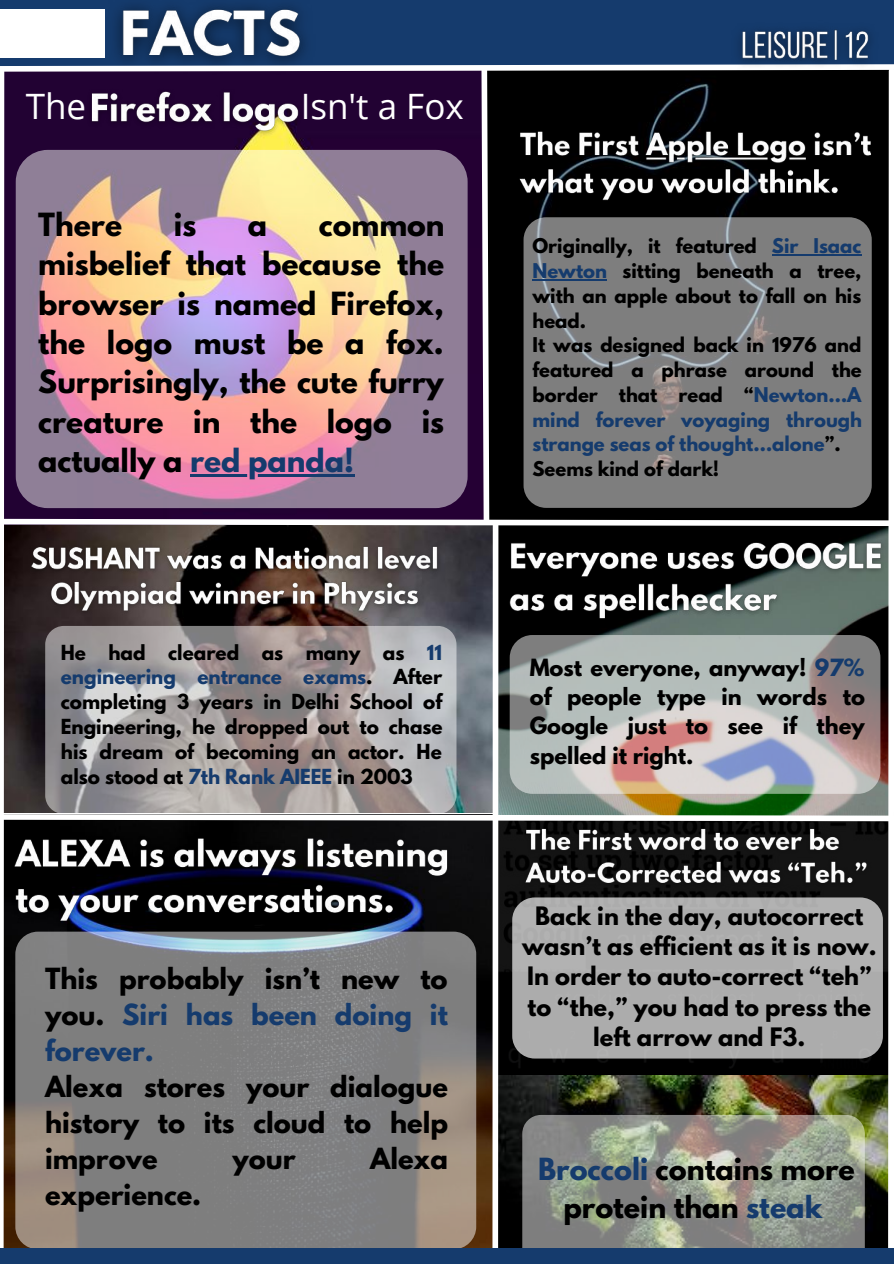
<style>
.page{position:relative;width:894px;height:1264px;background:#fff}
.page>*{position:absolute;margin:0;border:0;box-sizing:border-box;transform-origin:0 0}
.t1{font:34.95px "Open Sans";color:#fff}
.t2{font:700 28.35px/39.5px "League Spartan";color:#000;text-align:justify}
.t3{font:700 27px/37.2px "League Spartan";color:#000;text-align:center}
.t4{font:700 25.8px/36px "League Spartan";color:#000;text-align:justify}
.t5{font:700 22.5px/30.5px "League Spartan";color:#000;text-align:center}
.t6{font:700 21px/29.2px "League Spartan";color:#000;text-align:justify}
.t7{font:700 18.45px/24.8px "League Spartan";color:#000;text-align:justify}
.t8{font:700 18px/24.8px "League Spartan";color:#000}
.s1{color:#153b6d}
</style>
<div class="page">
<div style="left:0;top:0;width:893px;height:66px;background:#153b6d"></div>
<div style="left:0;top:9px;width:105px;height:48px;background:#fff"></div>
<img style="left:116px;top:5px;width:189px;height:48px">
<img style="left:0;top:53px;width:893px;height:1195px">
<img style="left:725px;top:29px;width:160px;height:56px">
<div style="left:0;top:1248px;width:893px;height:15px;background:#153b6d"></div>
<h1 class="t1" style="left:26px;top:82px;width:62px">The</h1>
<h1 class="t1" style="left:300px;top:82px;width:164px">Isn't a Fox</h1>
<h2 class="t2" style="left:38px;top:208px;width:85px">There</h2>
<h2 class="t2" style="left:174px;top:208px;width:24px">is</h2>
<h2 class="t2" style="left:248px;top:208px;width:21px">a</h2>
<h2 class="t2" style="left:38px;top:208px;width:408px;text-indent:280px">common misbelief that because the browser is named Firefox, the logo must be a fox.<br>Surprisingly, the cute furry creature in the logo is actually a <span class="s1">red panda!</span></h2>
<p class="t8" style="left:532px;top:236px;width:331px">Originally, it featured <span class="s1">Sir Isaac<br>Newton</span> sitting beneath a tree, with an apple about to fall on his head.<br>It was designed back in 1976 and featured a phrase around the border that read “<span class="s1">Newton…A mind forever voyaging through strange seas of thought…alone</span>”.<br>Seems kind of dark!</p>
<p class="t7" style="left:61px;top:642px;width:383px">He had cleared as many as <span class="s1">11 engineering entrance exams</span>. After completing 3 years in Delhi School of Engineering, he dropped out to chase his dream of becoming an actor. He also stood at <span class="s1">7th Rank AIEEE</span> in 2003</p>
<h3 class="t4" style="left:45px;top:963px;width:404px">This probably isn’t new to you. <span class="s1">Siri has been doing it forever.</span></h3>
<h3 class="t4" style="left:45px;top:1071px;width:404px">Alexa stores your dialogue history to its cloud to help improve</h3>
<h3 class="t4" style="left:232px;top:1143px;width:65px">your</h3>
<h3 class="t4" style="left:370px;top:1143px;width:79px">Alexa</h3>
<h3 class="t4" style="left:45px;top:1179px;width:158px">experience.</h3>
<p class="t6" style="left:529px;top:655px;width:336px">Most everyone, anyway! <span class="s1">97% </span>of people type in words to Google just to see if they spelled it right.</p>
<p class="t5" style="left:522px;top:903px;width:356px">Back in the day, autocorrect wasn’t as efficient as it is now.<br>In order to auto-correct “teh” to “the,” you had to press the left arrow and F3.</p>
<h3 class="t3" style="left:538px;top:1154px;width:318px"><span class="s1">Broccoli</span> contains more protein than <span class="s1">steak</span></h3>
</div>
